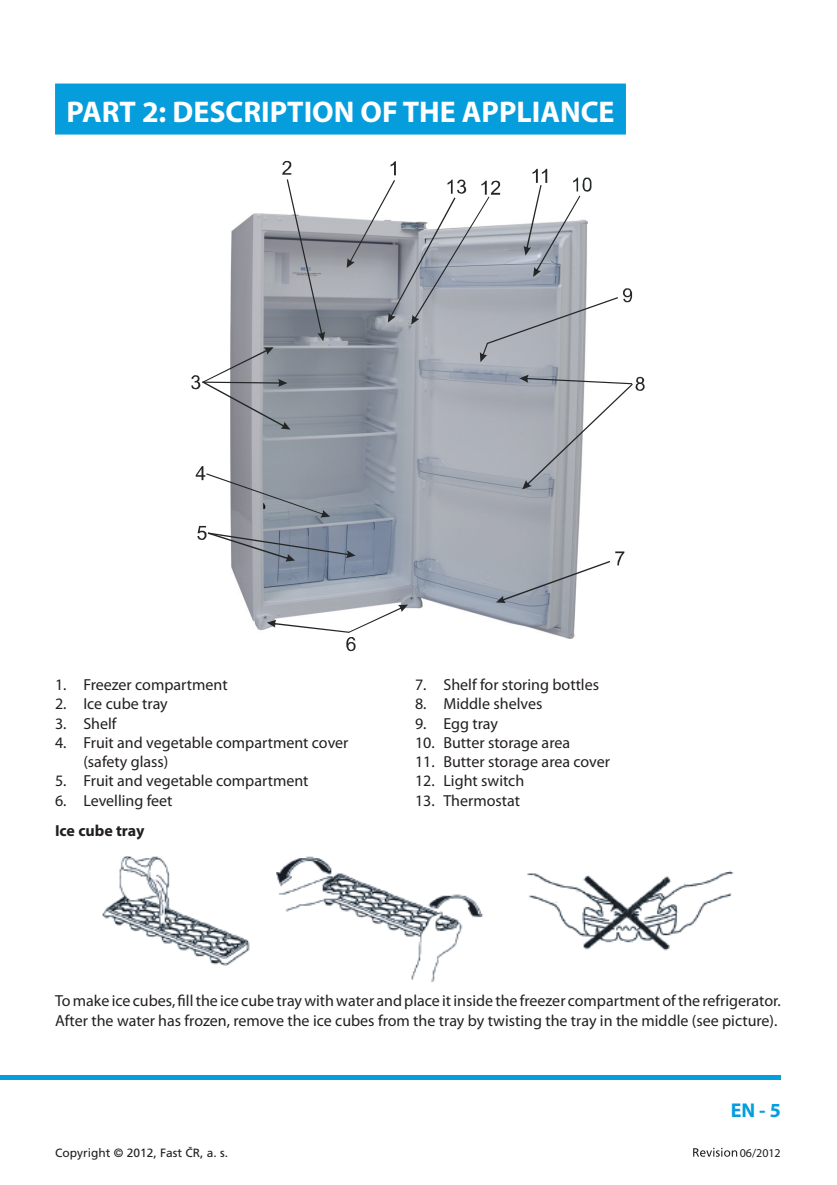
<style>
.page{position:relative;width:837px;height:1185px;background:#fff}
.page>*{position:absolute;margin:0;border:0;box-sizing:border-box;transform-origin:0 0}
.t1{font:700 30px "Myriad Pro";color:#fff}
.t2{font:700 20px "Myriad Pro";color:#069ddc}
.t3{font:16px/19.2px "Myriad Pro";color:#231f20}
.t4{font:700 16px "Myriad Pro";color:#231f20}
.t5{font:12px "Frutiger CE";color:#231f20}
.t6{font:12px "Myriad Pro";color:#231f20}
</style>
<div class="page">
<hr style="left:0;top:1076px;width:781px;height:4px;background:#069ddc">
<svg style="left:693px;top:1148px;width:44px;height:8px"></svg>
<div style="left:55px;top:84px;width:571px;height:51px;background:#069ddc"></div>
<img style="left:231px;top:214px;width:354px;height:424px">
<svg style="left:282px;top:161px;width:43px;height:180px"></svg>
<svg style="left:191px;top:347px;width:99px;height:82px"></svg>
<svg style="left:196px;top:466px;width:134px;height:51px"></svg>
<svg style="left:197px;top:526px;width:159px;height:35px"></svg>
<svg style="left:267px;top:604px;width:141px;height:47px"></svg>
<svg style="left:496px;top:551px;width:128px;height:52px"></svg>
<svg style="left:519px;top:375px;width:126px;height:114px"></svg>
<svg style="left:347px;top:161px;width:285px;height:201px"></svg>
<img style="left:102px;top:856px;width:632px;height:125px">
<h1 class="t1" style="left:66px;top:100px;width:550px">PART 2: DESCRIPTION OF THE APPLIANCE</h1>
<p class="t3" style="left:55px;top:676px;width:174px">1. Freezer compartment</p>
<p class="t3" style="left:55px;top:696px;width:114px">2. Ice cube tray</p>
<p class="t3" style="left:55px;top:715px;width:63px">3. Shelf</p>
<p class="t3" style="left:83px;top:734px;width:267px;text-indent:-28px">4. Fruit and vegetable compartment cover (safety glass)</p>
<p class="t3" style="left:55px;top:772px;width:255px">5. Fruit and vegetable compartment</p>
<p class="t3" style="left:55px;top:792px;width:119px">6. Levelling feet</p>
<p class="t4" style="left:55px;top:824px;width:91px">Ice cube tray</p>
<p class="t3" style="left:415px;top:676px;width:185px">7. Shelf for storing bottles</p>
<p class="t3" style="left:415px;top:696px;width:129px">8. Middle shelves</p>
<p class="t3" style="left:415px;top:715px;width:84px">9. Egg tray</p>
<p class="t3" style="left:415px;top:734px;width:157px">10. Butter storage area</p>
<p class="t3" style="left:415px;top:753px;width:196px">11. Butter storage area cover</p>
<p class="t3" style="left:415px;top:772px;width:111px">12. Light switch</p>
<p class="t3" style="left:415px;top:792px;width:107px">13. Thermostat</p>
<p class="t3" style="left:55px;top:992px;width:727px">To make ice cubes, fill the ice cube tray with water and place it inside the freezer compartment of the refrigerator.<br>After the water has frozen, remove the ice cubes from the tray by twisting the tray in the middle (see picture).</p>
<p class="t2" style="left:731px;top:1103px;width:52px">EN - 5</p>
<p class="t5" style="left:55px;top:1148px;width:174px">Copyright © 2012, Fast ČR, a. s.</p>
<p class="t6" style="left:740px;top:1148px;width:43px">06/2012</p>
</div>
